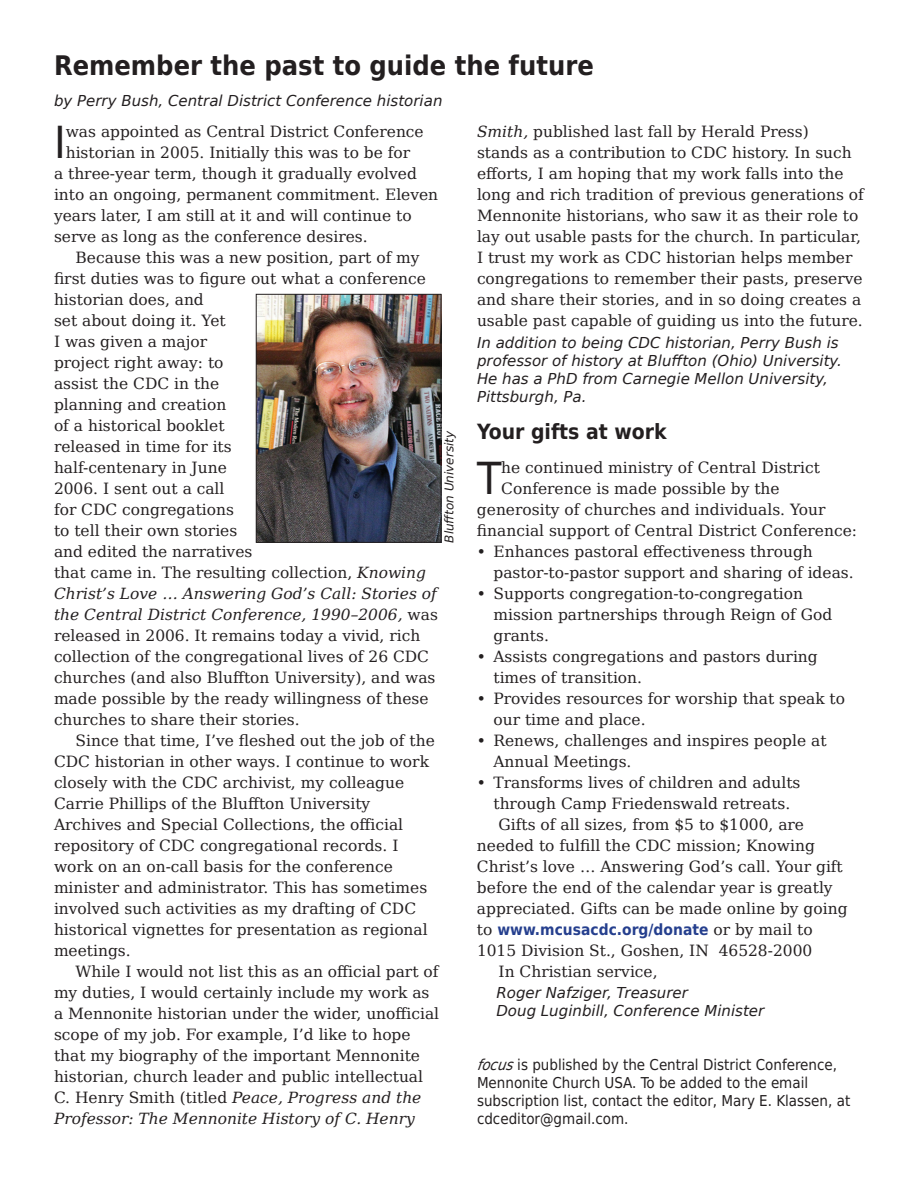
<style>
.page{position:relative;width:918px;height:1188px;background:#fff}
.page>*{position:absolute;margin:0;border:0;box-sizing:border-box;transform-origin:0 0}
.t1{font:44.25px "DejaVu Sans Condensed";color:#231f20}
.t2{font:700 27px "DejaVu Sans Condensed";color:#231f20}
.t3{font:700 21px "DejaVu Sans Condensed";color:#231f20}
.t4{font:15.45px/21px "DejaVu Serif";color:#231f20}
.t5{font:italic 15.45px "DejaVu Serif";color:#231f20}
.t6{font:700 15.45px "DejaVu Sans Condensed";color:#253f8e}
.t7{font:italic 15px/18px "DejaVu Sans";color:#231f20}
.t8{font:15px/18px "DejaVu Sans Condensed";color:#231f20}
.t9{font:italic 12px "DejaVu Sans";color:#231f20}
.s1{font-style:italic}
.s2{font-style:normal}
.s3{font-family:"DejaVu Serif";font-weight:400;color:#231f20}
</style>
<div class="page">
<img style="left:258px;top:296px;width:181px;height:245px">
<div style="left:256px;top:294px;width:185px;height:249px;border:1px solid #231f20"></div>
<h2 class="t2" style="left:54px;top:43px;width:541px">Remember the past to guide the future</h2>
<p class="t7" style="left:54px;top:92px;width:390px">by Perry Bush, Central District Conference historian</p>
<h1 class="t1" style="left:54px;top:103px;width:13px">I</h1>
<p class="t4" style="left:66px;top:120px;width:360px">was appointed as Central District Conference</p>
<p class="t4" style="left:66px;top:141px;width:346px">historian in 2005. Initially this was to be for</p>
<p class="t4" style="left:54px;top:162px;width:364px">a three-year term, though it gradually evolved</p>
<p class="t4" style="left:54px;top:183px;width:386px">into an ongoing, permanent commitment. Eleven</p>
<p class="t4" style="left:54px;top:204px;width:359px">years later, I am still at it and will continue to</p>
<p class="t4" style="left:54px;top:225px;width:315px">serve as long as the conference desires.</p>
<p class="t4" style="left:76px;top:246px;width:346px">Because this was a new position, part of my</p>
<p class="t4" style="left:54px;top:267px;width:374px">first duties was to figure out what a conference</p>
<p class="t4" style="left:54px;top:288px;width:151px">historian does, and</p>
<p class="t4" style="left:54px;top:309px;width:173px">set about doing it. Yet</p>
<p class="t4" style="left:54px;top:330px;width:155px">I was given a major</p>
<p class="t4" style="left:54px;top:351px;width:171px">project right away: to</p>
<p class="t4" style="left:54px;top:372px;width:167px">assist the CDC in the</p>
<p class="t4" style="left:54px;top:393px;width:174px">planning and creation</p>
<p class="t4" style="left:54px;top:414px;width:172px">of a historical booklet</p>
<p class="t4" style="left:54px;top:435px;width:179px">released in time for its</p>
<p class="t4" style="left:54px;top:456px;width:174px">half-centenary in June</p>
<p class="t4" style="left:54px;top:477px;width:172px">2006. I sent out a call</p>
<p class="t4" style="left:54px;top:498px;width:182px">for CDC congregations</p>
<p class="t4" style="left:54px;top:519px;width:185px">to tell their own stories</p>
<p class="t4" style="left:54px;top:540px;width:200px">and edited the narratives</p>
<p class="t4" style="left:54px;top:561px;width:374px">that came in. The resulting collection, <span class="s1">Knowing</span></p>
<p class="t5" style="left:54px;top:582px;width:384px">Christ’s Love … Answering God’s Call: Stories of</p>
<p class="t5" style="left:54px;top:603px;width:385px">the Central District Conference, 1990–2006, <span class="s2">was</span></p>
<p class="t4" style="left:54px;top:624px;width:368px">released in 2006. It remains today a vivid, rich</p>
<p class="t4" style="left:54px;top:645px;width:377px">collection of the congregational lives of 26 CDC</p>
<p class="t4" style="left:54px;top:666px;width:383px">churches (and also Bluffton University), and was</p>
<p class="t4" style="left:54px;top:687px;width:376px">made possible by the ready willingness of these</p>
<p class="t4" style="left:54px;top:708px;width:247px">churches to share their stories.</p>
<p class="t4" style="left:76px;top:729px;width:361px">Since that time, I’ve fleshed out the job of the</p>
<p class="t4" style="left:54px;top:750px;width:377px">CDC historian in other ways. I continue to work</p>
<p class="t4" style="left:54px;top:771px;width:352px">closely with the CDC archivist, my colleague</p>
<p class="t4" style="left:54px;top:792px;width:318px">Carrie Phillips of the Bluffton University</p>
<p class="t4" style="left:54px;top:813px;width:351px">Archives and Special Collections, the official</p>
<p class="t4" style="left:54px;top:834px;width:346px">repository of CDC congregational records. I</p>
<p class="t4" style="left:54px;top:855px;width:340px">work on an on-call basis for the conference</p>
<p class="t4" style="left:54px;top:876px;width:375px">minister and administrator. This has sometimes</p>
<p class="t4" style="left:54px;top:897px;width:364px">involved such activities as my drafting of CDC</p>
<p class="t4" style="left:54px;top:918px;width:375px">historical vignettes for presentation as regional</p>
<p class="t4" style="left:54px;top:939px;width:78px">meetings.</p>
<p class="t4" style="left:76px;top:960px;width:364px">While I would not list this as an official part of</p>
<p class="t4" style="left:54px;top:981px;width:377px">my duties, I would certainly include my work as</p>
<p class="t4" style="left:54px;top:1002px;width:387px">a Mennonite historian under the wider, unofficial</p>
<p class="t4" style="left:54px;top:1023px;width:358px">scope of my job. For example, I’d like to hope</p>
<p class="t4" style="left:54px;top:1044px;width:368px">that my biography of the important Mennonite</p>
<p class="t4" style="left:54px;top:1065px;width:371px">historian, church leader and public intellectual</p>
<p class="t5" style="left:54px;top:1086px;width:369px"><span class="s2">C. Henry Smith (titled</span> Peace, Progress and the</p>
<p class="t5" style="left:54px;top:1107px;width:362px">Professor: The Mennonite History of C. Henry</p>
<p class="t9" style="left:441px;top:543px;width:114px;rotate:-90deg">Bluffton University</p>
<p class="t4" style="left:477px;top:120px;width:388px"><span class="s1">Smith,</span> published last fall by Herald Press)<br>stands as a contribution to CDC history. In such efforts, I am hoping that my work falls into the long and rich tradition of previous generations of Mennonite historians, who saw it as their role to lay out usable pasts for the church. In particular, I trust my work as CDC historian helps member congregations to remember their pasts, preserve and share their stories, and in so doing creates a usable past capable of guiding us into the future.</p>
<p class="t7" style="left:477px;top:334px;width:367px">In addition to being CDC historian, Perry Bush is professor of history at Bluffton (Ohio) University.<br>He has a PhD from Carnegie Mellon University, Pittsburgh, Pa.</p>
<h3 class="t3" style="left:477px;top:414px;width:191px">Your gifts at work</h3>
<h1 class="t1" style="left:477px;top:440px;width:26px">T</h1>
<p class="t4" style="left:501px;top:457px;width:320px">he continued ministry of Central District</p>
<p class="t4" style="left:501px;top:478px;width:280px">Conference is made possible by the</p>
<p class="t4" style="left:477px;top:499px;width:350px">generosity of churches and individuals. Your</p>
<p class="t4" style="left:477px;top:520px;width:382px">financial support of Central District Conference:</p>
<p class="t4" style="left:493px;top:541px;width:362px;text-indent:-17px">• Enhances pastoral effectiveness through pastor-to-pastor support and sharing of ideas.</p>
<p class="t4" style="left:493px;top:583px;width:340px;text-indent:-17px">• Supports congregation-to-congregation mission partnerships through Reign of God grants.</p>
<p class="t4" style="left:493px;top:646px;width:326px;text-indent:-17px">• Assists congregations and pastors during times of transition.</p>
<p class="t4" style="left:493px;top:688px;width:353px;text-indent:-17px">• Provides resources for worship that speak to our time and place.</p>
<p class="t4" style="left:493px;top:730px;width:335px;text-indent:-17px">• Renews, challenges and inspires people at<br>Annual Meetings.</p>
<p class="t4" style="left:477px;top:772px;width:325px">• Transforms lives of children and adults</p>
<p class="t4" style="left:493px;top:793px;width:298px">through Camp Friedenswald retreats.</p>
<p class="t4" style="left:499px;top:814px;width:307px">Gifts of all sizes, from $5 to $1000, are</p>
<p class="t4" style="left:477px;top:835px;width:339px">needed to fulfill the CDC mission; Knowing</p>
<p class="t4" style="left:477px;top:856px;width:367px">Christ’s love … Answering God’s call. Your gift</p>
<p class="t4" style="left:477px;top:877px;width:357px">before the end of the calendar year is greatly</p>
<p class="t4" style="left:477px;top:898px;width:372px">appreciated. Gifts can be made online by going</p>
<p class="t6" style="left:477px;top:917px;width:337px"><span class="s3">to</span> www.mcusacdc.org/donate <span class="s3">or by mail to</span></p>
<p class="t4" style="left:499px;top:940px;width:315px;text-indent:-22px">1015 Division St., Goshen, IN 46528-2000<br>In Christian service,</p>
<p class="t7" style="left:496px;top:984px;width:269px">Roger Nafziger, Treasurer<br>Doug Luginbill, Conference Minister</p>
<p class="t8" style="left:477px;top:1055px;width:375px"><span class="s1">focus</span> is published by the Central District Conference, Mennonite Church USA. To be added to the email subscription list, contact the editor, Mary E. Klassen, at cdceditor@gmail.com.</p>
</div>
